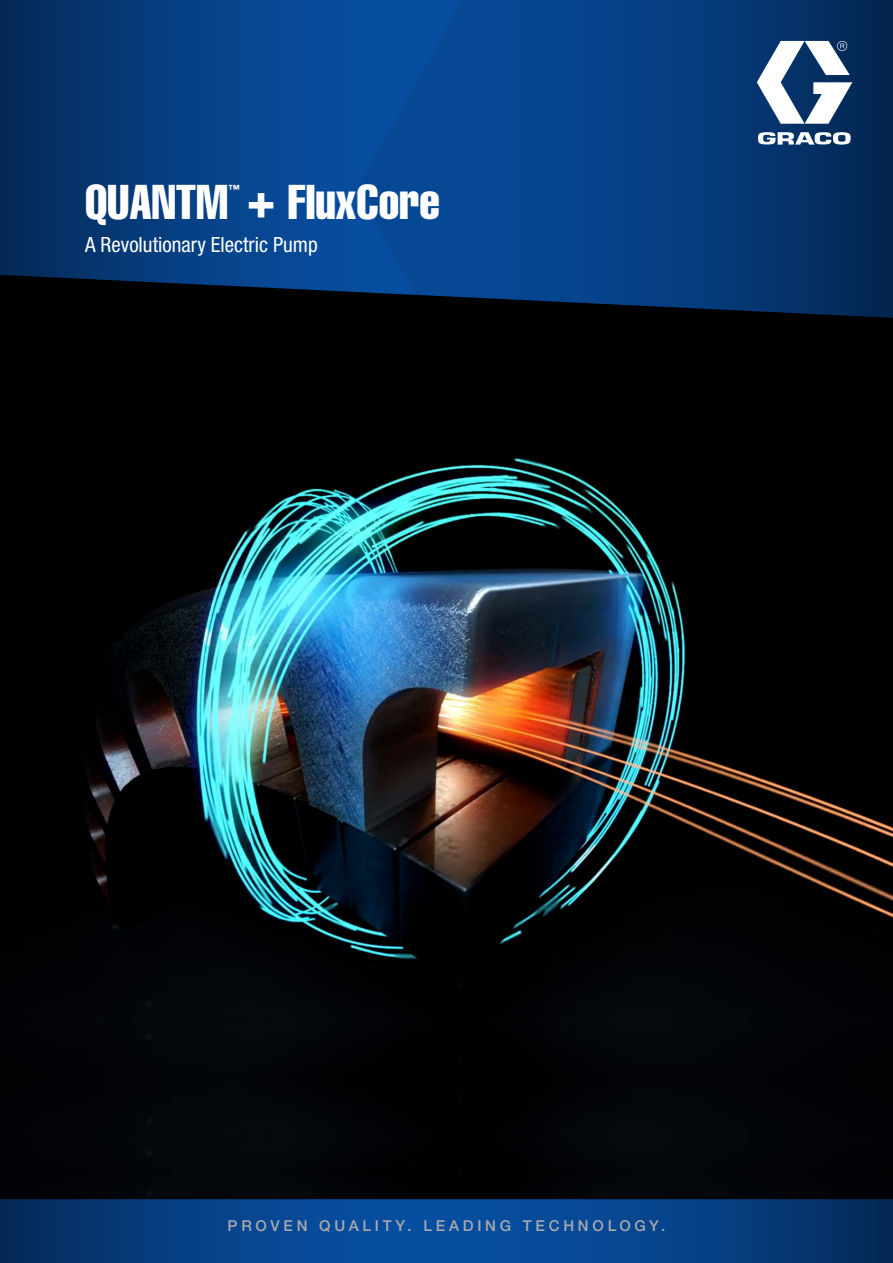
<style>
.page{position:relative;width:893px;height:1263px;background:#fff}
.page>*{position:absolute;margin:0;border:0;box-sizing:border-box;transform-origin:0 0}
.FCoverHead{font:48px "Helvetica LT Std Comp";color:#fff}
.t1{font:condensed 21px "Helvetica Neue LTW1 G";color:#fff}
.t2{font:500 15px "Helvetica Neue LTW1 G";letter-spacing:.25em;color:#a8a9ad}
.FCoverHead-2{font:700 condensed 11.4px "Helvetica Neue LTW1 G";color:#fff}
</style>
<div class="page">
<svg style="left:0;top:0;width:357px;height:275px;background:#053d7e"></svg>
<svg style="left:0;top:1199px;width:893px;height:64px;background:#064084"></svg>
<svg style="left:357px;top:0;width:536px;height:275px;background:#053e82"></svg>
<svg style="left:757px;top:40px;width:95px;height:84px"></svg>
<svg style="left:758px;top:132px;width:93px;height:13px"></svg>
<img style="left:0;top:275px;width:893px;height:924px">
<p class="FCoverHead" style="left:85px;top:171px;width:356px">QUANTM + FluxCore</p>
<p class="FCoverHead-2" style="left:228px;top:182px;width:13px">™</p>
<p class="t1" style="left:85px;top:232px;width:234px">A Revolutionary Electric Pump</p>
<p class="t2" style="left:228px;top:1216px;width:439px">PROVEN QUALITY. LEADING TECHNOLOGY.</p>
</div>
